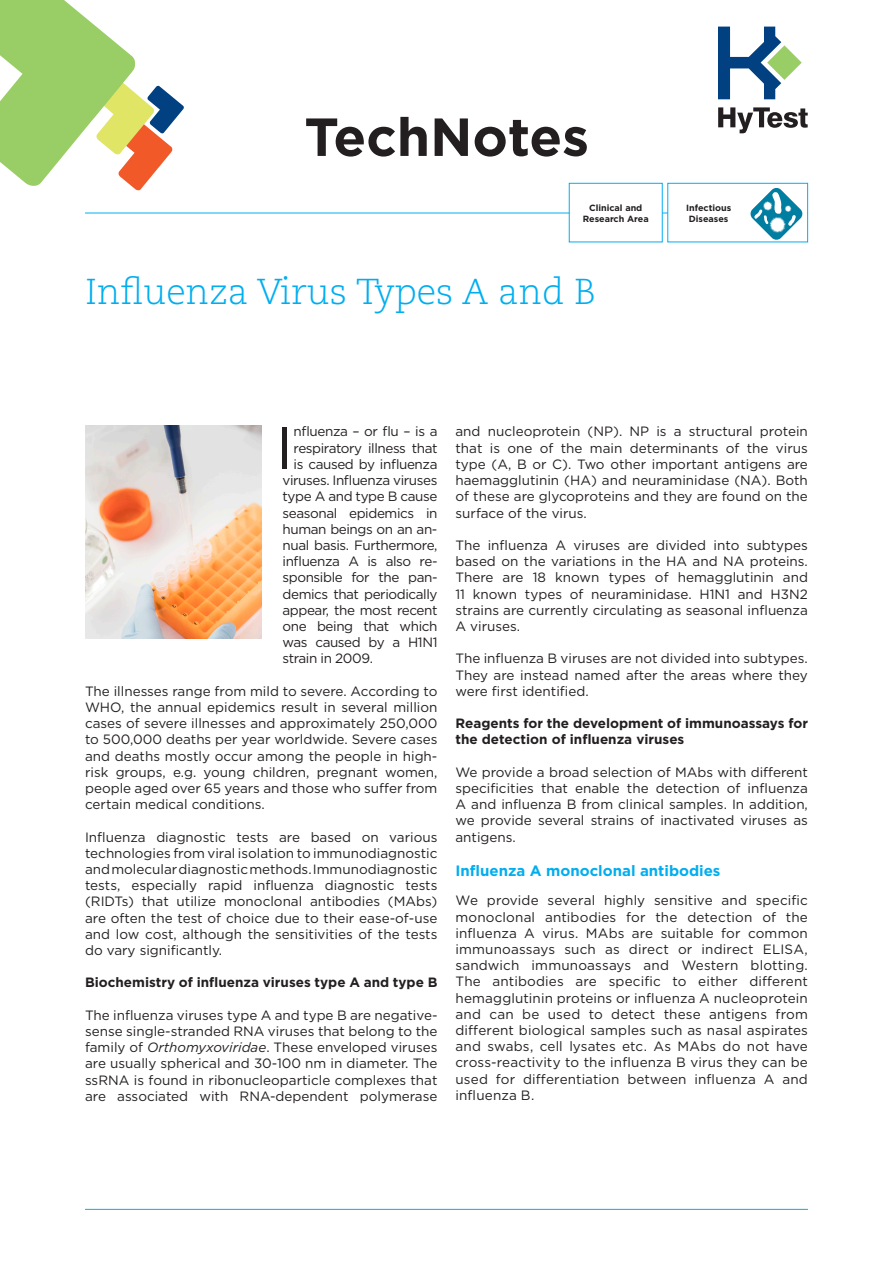
<style>
.page{position:relative;width:893px;height:1263px;background:#fff}
.page>*{position:absolute;margin:0;border:0;box-sizing:border-box;transform-origin:0 0}
.Leipis_eka_kappale{font:59.85px "Gotham";color:#231f20}
.Otsikko_light_24{font:300 36px "Caecilia LT Std";color:#00aeef}
.Leipää{font:700 15px "Gotham";color:#00aeef}
.Leipää-2{font:13.5px/16.2px "Gotham";color:#231f20;text-align:justify}
.Leipis_eka_kappale-2{font:13.5px "Gotham";letter-spacing:-.03em;color:#231f20}
.Leipää-3{font:700 13.5px/16.2px "Gotham";color:#231f20}
.ICONS{font:700 9px/10.8px "Gotham";color:#231f20;text-align:center}
.s1{font-style:italic}
</style>
<div class="page">
<svg style="left:0;top:0;width:184px;height:191px"></svg>
<svg style="left:306px;top:117px;width:281px;height:40px"></svg>
<hr style="left:85px;top:213px;width:723px;height:1px;background:#00aeef">
<hr style="left:85px;top:1209px;width:723px;height:1px;background:#00aeef">
<svg style="left:718px;top:107px;width:90px;height:26px"></svg>
<svg style="left:718px;top:27px;width:84px;height:72px"></svg>
<div style="left:569px;top:183px;width:94px;height:59px;background:#fff;border:1px solid #00aeef"></div>
<div style="left:667px;top:183px;width:141px;height:59px;background:#fff;border:1px solid #00aeef"></div>
<svg style="left:750px;top:188px;width:53px;height:52px"></svg>
<img style="left:85px;top:426px;width:176px;height:213px">
<p class="ICONS" style="left:583px;top:202px;width:67px">Clinical and<br>Research Area</p>
<p class="ICONS" style="left:686px;top:202px;width:47px">Infectious<br>Diseases</p>
<p class="Otsikko_light_24" style="left:85px;top:271px;width:513px">Influenza Virus Types A and B</p>
<p class="Leipis_eka_kappale" style="left:276px;top:409px;width:19px">I</p>
<p class="Leipis_eka_kappale-2" style="left:294px;top:423px;width:145px">nfluenza – or flu – is a</p>
<p class="Leipis_eka_kappale-2" style="left:294px;top:439px;width:145px">respiratory illness that</p>
<p class="Leipis_eka_kappale-2" style="left:294px;top:455px;width:145px">is caused by influenza</p>
<p class="Leipis_eka_kappale-2" style="left:283px;top:472px;width:156px">viruses. Influenza viruses</p>
<p class="Leipis_eka_kappale-2" style="left:283px;top:488px;width:156px">type A and type B cause</p>
<p class="Leipis_eka_kappale-2" style="left:283px;top:504px;width:156px">seasonal epidemics in</p>
<p class="Leipis_eka_kappale-2" style="left:283px;top:520px;width:156px">human beings on an an-</p>
<p class="Leipis_eka_kappale-2" style="left:283px;top:536px;width:156px">nual basis. Furthermore,</p>
<p class="Leipis_eka_kappale-2" style="left:283px;top:553px;width:156px">influenza A is also re-</p>
<p class="Leipis_eka_kappale-2" style="left:283px;top:569px;width:156px">sponsible for the pan-</p>
<p class="Leipis_eka_kappale-2" style="left:283px;top:585px;width:156px">demics that periodically</p>
<p class="Leipis_eka_kappale-2" style="left:283px;top:601px;width:156px">appear, the most recent</p>
<p class="Leipis_eka_kappale-2" style="left:283px;top:617px;width:156px">one being that which</p>
<p class="Leipis_eka_kappale-2" style="left:283px;top:634px;width:156px">was caused by a H1N1</p>
<p class="Leipis_eka_kappale-2" style="left:283px;top:650px;width:92px">strain in 2009.</p>
<p class="Leipää-2" style="left:85px;top:682px;width:354px">The illnesses range from mild to severe. According to WHO, the annual epidemics result in several million cases of severe illnesses and approximately 250,000 to 500,000 deaths per year worldwide. Severe cases and deaths mostly occur among the people in high&shy;risk groups, e.g. young children, pregnant women, people aged over 65 years and those who suffer from certain medical conditions.</p>
<p class="Leipää-2" style="left:85px;top:828px;width:354px">Influenza diagnostic tests are based on various technologies from viral isolation to immunodiagnostic and molecular diagnostic methods. Immunodiagnostic tests, especially rapid influenza diagnostic tests (RIDTs) that utilize monoclonal antibodies (MAbs) are often the test of choice due to their ease-of-use and low cost, although the sensitivities of the tests do vary significantly.</p>
<p class="Leipää-3" style="left:85px;top:974px;width:354px">Biochemistry of influenza viruses type A and type B</p>
<p class="Leipää-2" style="left:85px;top:1006px;width:354px">The influenza viruses type A and type B are negative&shy;sense single-stranded RNA viruses that belong to the family of <span class="s1">Orthomyxoviridae</span>. These enveloped viruses are usually spherical and 30-100 nm in diameter. The ssRNA is found in ribonucleoparticle complexes that are associated with RNA-dependent polymerase</p>
<p class="Leipää-2" style="left:455px;top:423px;width:354px">and nucleoprotein (NP). NP is a structural protein that is one of the main determinants of the virus type (A, B or C). Two other important antigens are haemagglutinin (HA) and neuraminidase (NA). Both of these are glycoproteins and they are found on the surface of the virus.</p>
<p class="Leipää-2" style="left:455px;top:537px;width:354px">The influenza A viruses are divided into subtypes based on the variations in the HA and NA proteins.<br>There are 18 known types of hemagglutinin and 11 known types of neuraminidase. H1N1 and H3N2 strains are currently circulating as seasonal influenza A viruses.</p>
<p class="Leipää-2" style="left:455px;top:650px;width:354px">The influenza B viruses are not divided into subtypes.<br>They are instead named after the areas where they were first identified.</p>
<p class="Leipää-3" style="left:455px;top:715px;width:354px">Reagents for the development of immunoassays for the detection of influenza viruses</p>
<p class="Leipää-2" style="left:455px;top:763px;width:354px">We provide a broad selection of MAbs with different specificities that enable the detection of influenza A and influenza B from clinical samples. In addition, we provide several strains of inactivated viruses as antigens.</p>
<p class="Leipää" style="left:455px;top:860px;width:266px">Influenza A monoclonal antibodies</p>
<p class="Leipää-2" style="left:455px;top:892px;width:354px">We provide several highly sensitive and specific monoclonal antibodies for the detection of the influenza A virus. MAbs are suitable for common immunoassays such as direct or indirect ELISA, sandwich immunoassays and Western blotting.<br>The antibodies are specific to either different hemagglutinin proteins or influenza A nucleoprotein and can be used to detect these antigens from different biological samples such as nasal aspirates and swabs, cell lysates etc. As MAbs do not have cross-reactivity to the influenza B virus they can be used for differentiation between influenza A and influenza B.</p>
</div>
